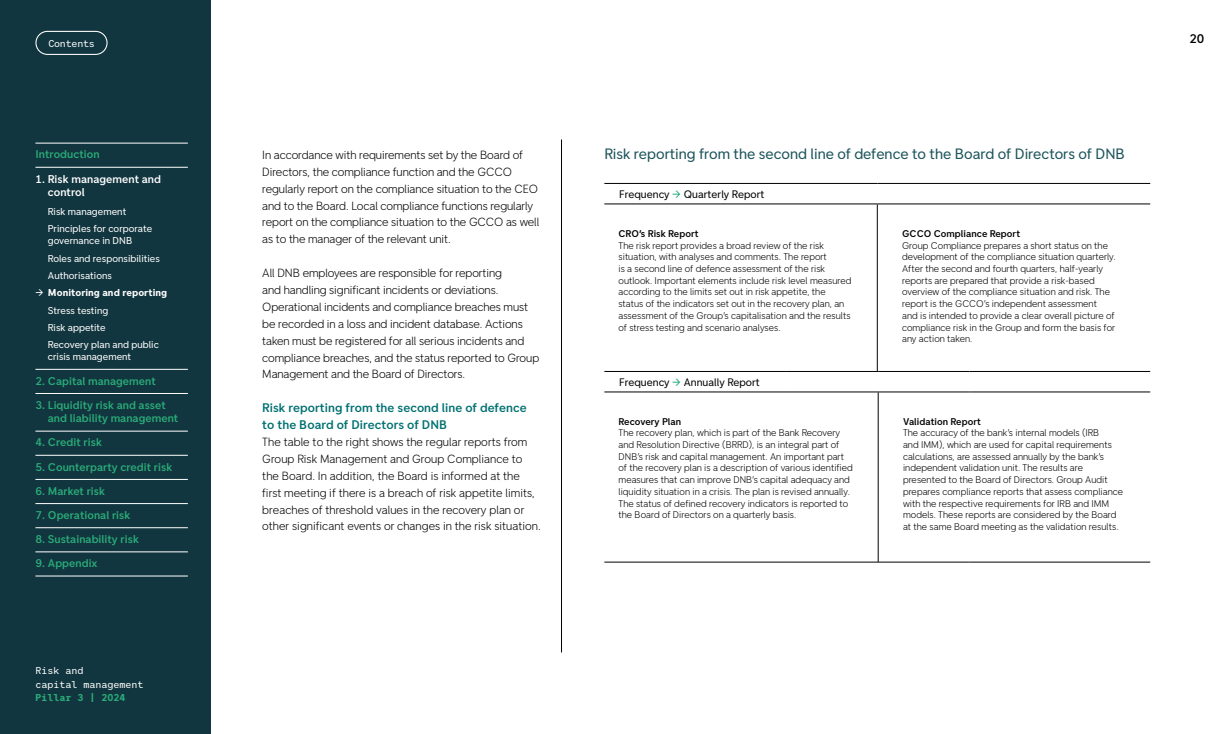
<style>
.page{position:relative;width:1230px;height:734px;background:#fff}
.page>*{position:absolute;margin:0;border:0;box-sizing:border-box;transform-origin:0 0}
.Tabell_og_figur-tittel{font:15px "DNB";color:#1b545a}
.Tittel_3_sjøgrønn_-_H3{font:500 12.5px/16.9px "DNB";letter-spacing:.005em;color:#007071}
.t1{font:500 12.5px "DNB Mono";color:#000}
.Brødtekst{font:300 11.88px/16.9px "DNB";letter-spacing:-.005em;color:#000}
.t2{font:500 11.25px/13.5px "DNB";letter-spacing:.005em;color:#2aac79}
.t3{font:500 11.25px/13.5px "DNB";letter-spacing:.005em;color:#fff}
.TBL_hode{font:10.88px "DNB";letter-spacing:.005em;color:#000}
.t4{font:10px/17.4px "DNB";letter-spacing:.005em;color:#fff}
.t5{font:10px/13.8px "DNB Mono";color:#fff}
.t6{font:700 10px "DNB Mono";color:#2aac79}
.t7{font:10px "DNB Mono";letter-spacing:-.02em;color:#fff}
.Tabell_innhold{font:300 9.75px/11.8px "DNB";letter-spacing:.005em;color:#000}
.Tabell_innhold-2{font:500 9.75px "DNB";letter-spacing:.005em;color:#000}
.s1{font-weight:700}
.s2{color:#2aac79}
</style>
<div class="page">
<div style="left:0;top:0;width:211px;height:733px;background:#12363f"></div>
<hr style="left:561px;top:139px;width:1px;height:513px;background:#000">
<hr style="left:35px;top:143px;width:153px;height:1px;background:#fff">
<hr style="left:35px;top:167px;width:153px;height:1px;background:#fff">
<hr style="left:35px;top:369px;width:153px;height:1px;background:#fff">
<hr style="left:35px;top:393px;width:153px;height:1px;background:#fff">
<hr style="left:35px;top:431px;width:153px;height:1px;background:#fff">
<hr style="left:35px;top:455px;width:153px;height:1px;background:#fff">
<hr style="left:35px;top:479px;width:153px;height:1px;background:#fff">
<hr style="left:35px;top:503px;width:153px;height:1px;background:#fff">
<hr style="left:35px;top:527px;width:153px;height:1px;background:#fff">
<hr style="left:35px;top:551px;width:153px;height:1px;background:#fff">
<hr style="left:35px;top:575px;width:153px;height:1px;background:#fff">
<div style="left:35px;top:31px;width:73px;height:24px;border:1px solid #fff;border-radius:12px"></div>
<hr style="left:604px;top:203px;width:273px;height:1px;background:#000">
<hr style="left:877px;top:203px;width:273px;height:1px;background:#000">
<hr style="left:877px;top:204px;width:1px;height:167px;background:#000">
<hr style="left:604px;top:183px;width:273px;height:1px;background:#000">
<hr style="left:877px;top:183px;width:273px;height:1px;background:#000">
<hr style="left:604px;top:391px;width:183px;height:1px;background:#000">
<hr style="left:787px;top:391px;width:91px;height:1px;background:#000">
<hr style="left:878px;top:391px;width:91px;height:1px;background:#000">
<hr style="left:969px;top:391px;width:181px;height:1px;background:#000">
<hr style="left:604px;top:561px;width:183px;height:1px;background:#000">
<hr style="left:787px;top:561px;width:91px;height:1px;background:#000">
<hr style="left:878px;top:561px;width:91px;height:1px;background:#000">
<hr style="left:969px;top:561px;width:181px;height:1px;background:#000">
<hr style="left:878px;top:392px;width:1px;height:170px;background:#000">
<hr style="left:604px;top:371px;width:183px;height:1px;background:#000">
<hr style="left:787px;top:371px;width:91px;height:1px;background:#000">
<hr style="left:878px;top:371px;width:91px;height:1px;background:#000">
<hr style="left:969px;top:371px;width:181px;height:1px;background:#000">
<p class="t7" style="left:48px;top:37px;width:48px">Contents</p>
<p class="t2" style="left:35px;top:148px;width:66px">Introduction</p>
<p class="t3" style="left:48px;top:172px;width:115px;text-indent:-12px">1. Risk management and control</p>
<p class="t4" style="left:48px;top:203px;width:106px">Risk management<br>Principles for corporate</p>
<p class="t4" style="left:48px;top:232px;width:114px">governance in DNB<br>Roles and responsibilities<br>Authorisations</p>
<p class="t4" style="left:48px;top:284px;width:121px;text-indent:-12px">→ <span class="s1">Monitoring and reporting<br></span>Stress testing<br>Risk appetite<br>Recovery plan and public</p>
<p class="t4" style="left:48px;top:348px;width:85px">crisis management</p>
<p class="t2" style="left:35px;top:374px;width:122px">2. Capital management</p>
<p class="t2" style="left:48px;top:398px;width:132px;text-indent:-12px">3. Liquidity risk and asset and liability management</p>
<p class="t2" style="left:35px;top:435px;width:68px">4. Credit risk</p>
<p class="t2" style="left:35px;top:460px;width:138px">5. Counterparty credit risk</p>
<p class="t2" style="left:35px;top:484px;width:71px">6. Market risk</p>
<p class="t2" style="left:35px;top:508px;width:96px">7. Operational risk</p>
<p class="t2" style="left:35px;top:532px;width:105px">8. Sustainability risk</p>
<p class="t2" style="left:35px;top:556px;width:64px">9. Appendix</p>
<p class="t5" style="left:35px;top:663px;width:110px">Risk and<br>capital management</p>
<p class="t6" style="left:35px;top:692px;width:91px">Pillar 3 | 2024</p>
<p class="Brødtekst" style="left:262px;top:146px;width:278px">In accordance with requirements set by the Board of Directors, the compliance function and the GCCO regularly report on the compliance situation to the CEO and to the Board. Local compliance functions regularly report on the compliance situation to the GCCO as well as to the manager of the relevant unit.</p>
<p class="Brødtekst" style="left:262px;top:264px;width:278px">All DNB employees are responsible for reporting<br>and handling significant incidents or deviations.<br>Operational incidents and compliance breaches must be recorded in a loss and incident database. Actions taken must be registered for all serious incidents and compliance breaches, and the status reported to Group Management and the Board of Directors.</p>
<h3 class="Tittel_3_sjøgrønn_-_H3" style="left:262px;top:399px;width:266px">Risk reporting from the second line of defence to the Board of Directors of DNB</h3>
<p class="Brødtekst" style="left:262px;top:433px;width:280px">The table to the right shows the regular reports from Group Risk Management and Group Compliance to the Board. In addition, the Board is informed at the first meeting if there is a breach of risk appetite limits, breaches of threshold values in the recovery plan or other significant events or changes in the risk situation.</p>
<h2 class="Tabell_og_figur-tittel" style="left:604px;top:145px;width:522px">Risk reporting from the second line of defence to the Board of Directors of DNB</h2>
<p class="TBL_hode" style="left:619px;top:188px;width:147px">Frequency <span class="s2">→</span> Quarterly Report</p>
<p class="Tabell_innhold-2" style="left:618px;top:228px;width:81px">CRO’s Risk Report</p>
<p class="Tabell_innhold" style="left:618px;top:239px;width:234px">The risk report provides a broad review of the risk situation, with analyses and comments. The report<br>is a second line of defence assessment of the risk outlook. Important elements include risk level measured according to the limits set out in risk appetite, the status of the indicators set out in the recovery plan, an assessment of the Group’s capitalisation and the results of stress testing and scenario analyses.</p>
<p class="Tabell_innhold-2" style="left:902px;top:228px;width:119px">GCCO Compliance Report</p>
<p class="Tabell_innhold" style="left:902px;top:239px;width:215px">Group Compliance prepares a short status on the development of the compliance situation quarterly.<br>After the second and fourth quarters, half-yearly reports are prepared that provide a risk-based overview of the compliance situation and risk. The report is the GCCO’s independent assessment<br>and is intended to provide a clear overall picture of compliance risk in the Group and form the basis for any action taken.</p>
<p class="TBL_hode" style="left:619px;top:376px;width:142px">Frequency <span class="s2">→</span> Annually Report</p>
<p class="Tabell_innhold-2" style="left:618px;top:415px;width:64px">Recovery Plan</p>
<p class="Tabell_innhold" style="left:618px;top:427px;width:236px">The recovery plan, which is part of the Bank Recovery and Resolution Directive (BRRD), is an integral part of DNB’s risk and capital management. An important part of the recovery plan is a description of various identified measures that can improve DNB’s capital adequacy and liquidity situation in a crisis. The plan is revised annually.<br>The status of defined recovery indicators is reported to the Board of Directors on a quarterly basis.</p>
<p class="Tabell_innhold-2" style="left:903px;top:415px;width:79px">Validation Report</p>
<p class="Tabell_innhold" style="left:903px;top:427px;width:222px">The accuracy of the bank’s internal models (IRB<br>and IMM), which are used for capital requirements calculations, are assessed annually by the bank’s independent validation unit. The results are presented to the Board of Directors. Group Audit prepares compliance reports that assess compliance with the respective requirements for IRB and IMM models. These reports are considered by the Board at the same Board meeting as the validation results.</p>
<p class="t1" style="left:1189px;top:31px;width:16px">20</p>
</div>
